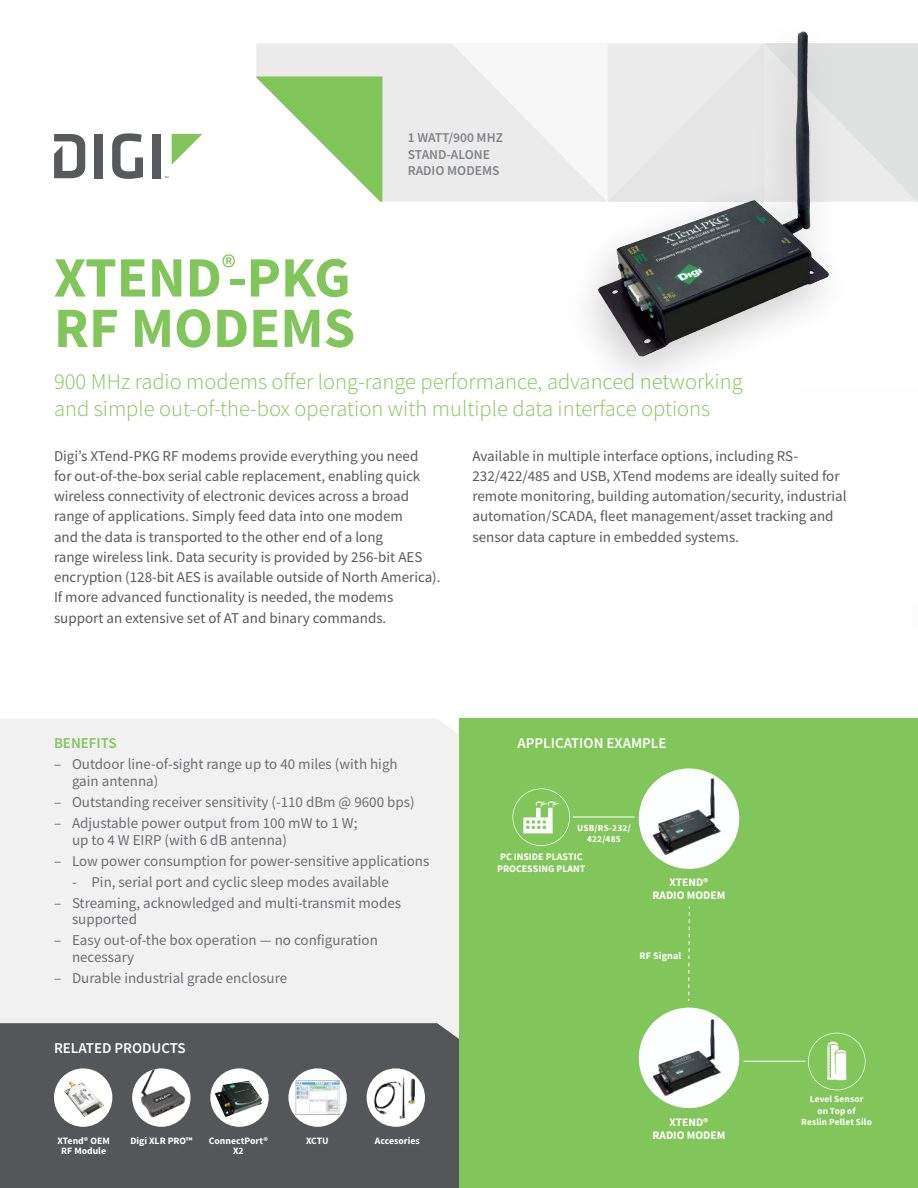
<style>
.page{position:relative;width:918px;height:1188px;background:#fff}
.page>*{position:absolute;margin:0;border:0;box-sizing:border-box;transform-origin:0 0}
.t1{font:700 57px "Source Sans Pro";color:#82c55b}
.Product_Description{font:300 22.5px/27px "Source Sans Pro";color:#82c55b}
.Body_Copy{font:15px/20.2px "Source Sans Pro";color:#58595b}
.Bullets{font:15px/16.5px "Source Sans Pro";color:#6d6e71}
.t2{font:600 15px "Source Sans Pro";color:#fff}
.t3{font:600 15px "Source Sans Pro";color:#82c55b}
.t4{font:600 13.5px/16.5px "Source Sans Pro";color:#808285}
.t5{font:700 11.4px/12.9px "Source Sans Pro";color:#fff;text-align:center}
.t6{font:700 10.05px/11.4px "Source Sans Pro";color:#fff}
.t7{font:700 10.05px "Source Sans Pro";letter-spacing:.02em;color:#fff}
.t8{font:700 9.75px/10.5px "Source Sans Pro";color:#fff;text-align:center}
.t9{font:700 9.3px/11.4px "Source Sans Pro";letter-spacing:.02em;color:#fff;text-align:center}
</style>
<div class="page">
<div style="left:95px;top:134px;width:8px;height:44px;background:#58595b"></div>
<svg style="left:112px;top:133px;width:31px;height:46px"></svg>
<div style="left:152px;top:134px;width:9px;height:44px;background:#58595b"></div>
<svg style="left:172px;top:134px;width:30px;height:30px"></svg>
<svg style="left:54px;top:134px;width:31px;height:44px"></svg>
<div style="left:459px;top:718px;width:459px;height:470px;background:#82c55b"></div>
<div style="left:0;top:719px;width:459px;height:304px;background:#f1f1f2"></div>
<div style="left:0;top:1023px;width:459px;height:165px;background:#55565a"></div>
<div style="left:256px;top:44px;width:195px;height:158px;background:#ebebeb"></div>
<svg style="left:256px;top:76px;width:126px;height:126px"></svg>
<svg style="left:451px;top:43px;width:467px;height:159px"></svg>
<svg style="left:688px;top:907px;width:2px;height:94px"></svg>
<div style="left:639px;top:768px;width:100px;height:101px;background:#fdfeff;border-radius:50%"></div>
<div style="left:639px;top:1008px;width:100px;height:100px;background:#fdfeff;border-radius:50%"></div>
<hr style="left:573px;top:817px;width:61px;height:1px;background:#fff">
<hr style="left:744px;top:1061px;width:61px;height:1px;background:#fff">
<img style="left:653px;top:768px;width:67px;height:88px">
<svg style="left:513px;top:788px;width:57px;height:58px"></svg>
<img style="left:653px;top:1007px;width:67px;height:89px">
<svg style="left:808px;top:1033px;width:58px;height:57px"></svg>
<div style="left:557px;top:10px;width:293px;height:395px;background:#000;opacity:.2"></div>
<img style="left:790px;top:31px;width:12px;height:190px">
<div style="left:54px;top:1068px;width:58px;height:59px;background:#fff;border-radius:50%"></div>
<img style="left:64px;top:1081px;width:40px;height:36px">
<div style="left:210px;top:1068px;width:59px;height:59px;background:#fff;border-radius:50%"></div>
<img style="left:215px;top:1081px;width:47px;height:36px">
<div style="left:367px;top:1068px;width:58px;height:59px;background:#fff;border-radius:50%"></div>
<img style="left:372px;top:1074px;width:47px;height:47px">
<div style="left:132px;top:1068px;width:59px;height:59px;background:#fff;border-radius:50%"></div>
<img style="left:139px;top:1068px;width:47px;height:51px">
<svg style="left:288px;top:1068px;width:59px;height:59px"></svg>
<img style="left:296px;top:1081px;width:44px;height:33px">
<p class="t1" style="left:54px;top:241px;width:298px">XTEND<sup>®</sup>-PKG</p>
<p class="t1" style="left:54px;top:291px;width:303px">RF MODEMS</p>
<p class="t4" style="left:408px;top:129px;width:97px">1 WATT/900 MHZ<br>STAND-ALONE<br>RADIO MODEMS</p>
<p class="Product_Description" style="left:54px;top:368px;width:690px">900 MHz radio modems offer long-range performance, advanced networking and simple out-of-the-box operation with multiple data interface options</p>
<p class="Body_Copy" style="left:54px;top:445px;width:388px">Digi’s XTend-PKG RF modems provide everything you need<br>for out-of-the-box serial cable replacement, enabling quick wireless connectivity of electronic devices across a broad range of applications. Simply feed data into one modem<br>and the data is transported to the other end of a long<br>range wireless link. Data security is provided by 256-bit AES encryption (128-bit AES is available outside of North America).<br>If more advanced functionality is needed, the modems support an extensive set of AT and binary commands.</p>
<p class="Body_Copy" style="left:472px;top:445px;width:376px">Available in multiple interface options, including RS-232/422/485 and USB, XTend modems are ideally suited for remote monitoring, building automation/security, industrial automation/SCADA, fleet management/asset tracking and sensor data capture in embedded systems.</p>
<p class="t3" style="left:54px;top:734px;width:64px">BENEFITS</p>
<p class="Bullets" style="left:72px;top:756px;width:327px;text-indent:-18px">– Outdoor line-of-sight range up to 40 miles (with high gain antenna)</p>
<p class="Bullets" style="left:54px;top:794px;width:362px">– Outstanding receiver sensitivity (-110 dBm @ 9600 bps)</p>
<p class="Bullets" style="left:72px;top:815px;width:287px;text-indent:-18px">– Adjustable power output from 100 mW to 1 W; up to 4 W EIRP (with 6 dB antenna)</p>
<p class="Bullets" style="left:54px;top:852px;width:377px">– Low power consumption for power-sensitive applications</p>
<p class="Bullets" style="left:72px;top:873px;width:318px">- Pin, serial port and cyclic sleep modes available</p>
<p class="Bullets" style="left:72px;top:895px;width:331px;text-indent:-18px">– Streaming, acknowledged and multi-transmit modes supported</p>
<p class="Bullets" style="left:72px;top:932px;width:307px;text-indent:-18px">– Easy out-of-the box operation — no configuration necessary</p>
<p class="Bullets" style="left:54px;top:970px;width:235px">– Durable industrial grade enclosure</p>
<p class="t2" style="left:54px;top:1038px;width:133px">RELATED PRODUCTS</p>
<p class="t8" style="left:130px;top:1135px;width:64px">Digi XLR PRO™</p>
<p class="t8" style="left:306px;top:1135px;width:24px">XCTU</p>
<p class="t8" style="left:375px;top:1135px;width:46px">Accesories</p>
<p class="t8" style="left:58px;top:1135px;width:54px">XTend® OEM</p>
<p class="t8" style="left:61px;top:1146px;width:46px">RF Module</p>
<p class="t8" style="left:209px;top:1135px;width:61px">ConnectPort®<br>X2</p>
<p class="t2" style="left:518px;top:734px;width:151px">APPLICATION EXAMPLE</p>
<p class="t9" style="left:577px;top:822px;width:55px">USB/RS-232/<br>422/485</p>
<p class="t6" style="left:497px;top:851px;width:90px">PC INSIDE PLASTIC<br>PROCESSING PLANT</p>
<p class="t5" style="left:653px;top:876px;width:74px">XTEND®<br>RADIO MODEM</p>
<p class="t7" style="left:640px;top:949px;width:43px">RF Signal</p>
<p class="t5" style="left:653px;top:1115px;width:74px">XTEND®<br>RADIO MODEM</p>
<p class="t9" style="left:801px;top:1093px;width:72px">Level Sensor<br>on Top of<br>Reslin Pellet Silo</p>
</div>
